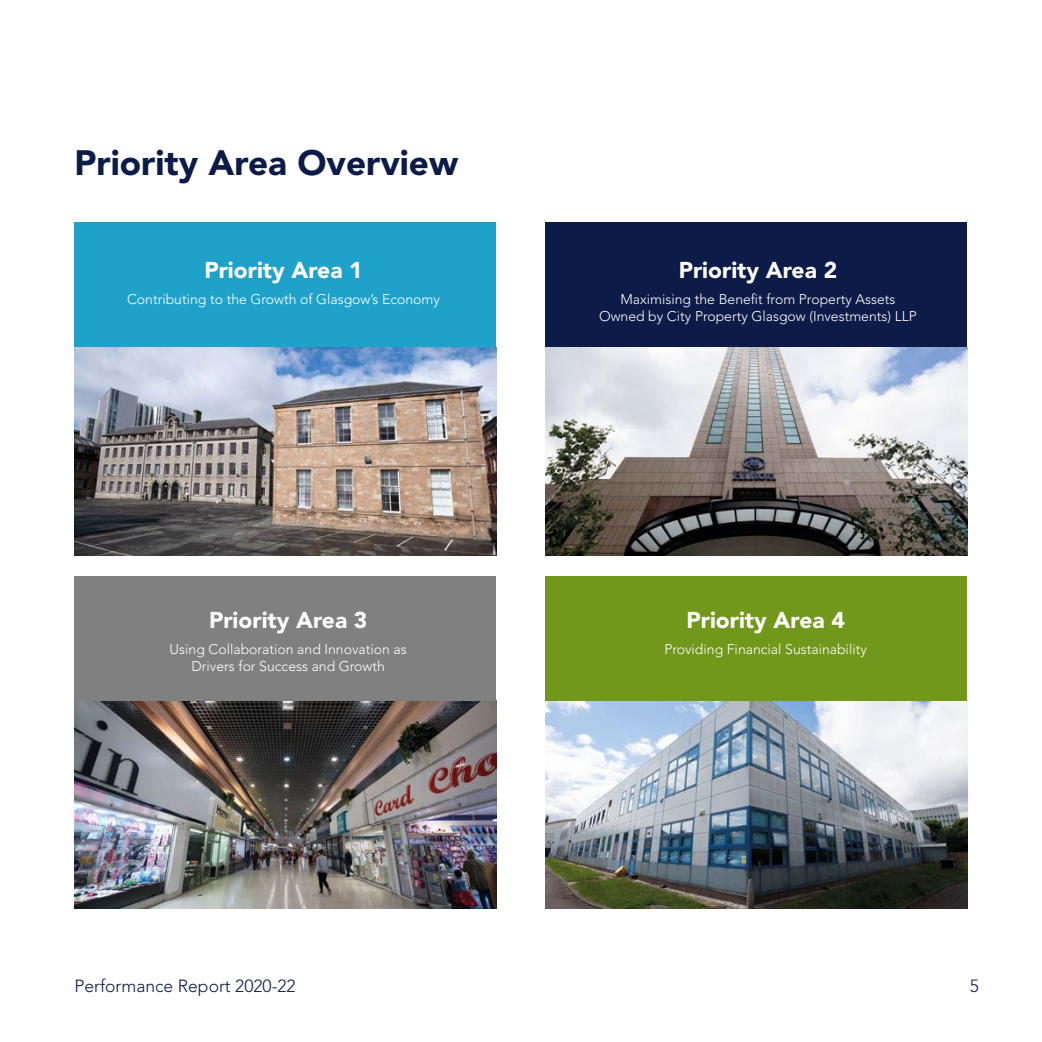
<style>
.page{position:relative;width:1042px;height:1042px;background:#fff}
.page>*{position:absolute;margin:0;border:0;box-sizing:border-box;transform-origin:0 0}
.t1{font:900 35px "Avenir";color:#0c1b47}
.t2{font:900 22.75px "Avenir";color:#fff}
.t3{font:300 17.5px "Avenir";color:#0c1b47}
.t4{font:300 14px/16.8px "Avenir";color:#fff;text-align:center}
</style>
<div class="page">
<div style="left:74px;top:222px;width:422px;height:125px;background:#1fa2c9"></div>
<img style="left:74px;top:347px;width:422px;height:209px">
<img style="left:74px;top:700px;width:422px;height:209px">
<img style="left:545px;top:347px;width:422px;height:209px">
<img style="left:545px;top:700px;width:422px;height:209px">
<div style="left:74px;top:575px;width:422px;height:125px;background:#818080"></div>
<div style="left:545px;top:222px;width:422px;height:125px;background:#0c1b47"></div>
<div style="left:545px;top:575px;width:422px;height:125px;background:#72981b"></div>
<h1 class="t1" style="left:74px;top:141px;width:385px">Priority Area Overview</h1>
<h2 class="t2" style="left:204px;top:256px;width:160px">Priority Area 1</h2>
<p class="t4" style="left:127px;top:291px;width:314px">Contributing to the Growth of Glasgow’s Economy</p>
<h2 class="t2" style="left:209px;top:606px;width:160px">Priority Area 3</h2>
<p class="t4" style="left:170px;top:641px;width:239px">Using Collaboration and Innovation as<br>Drivers for Success and Growth</p>
<h2 class="t2" style="left:679px;top:256px;width:160px">Priority Area 2</h2>
<p class="t4" style="left:599px;top:291px;width:319px">Maximising the Benefit from Property Assets<br>Owned by City Property Glasgow (Investments) LLP</p>
<h2 class="t2" style="left:686px;top:606px;width:160px">Priority Area 4</h2>
<p class="t4" style="left:664px;top:641px;width:204px">Providing Financial Sustainability</p>
<p class="t3" style="left:74px;top:976px;width:223px">Performance Report 2020-22</p>
<p class="t3" style="left:970px;top:976px;width:11px">5</p>
</div>
